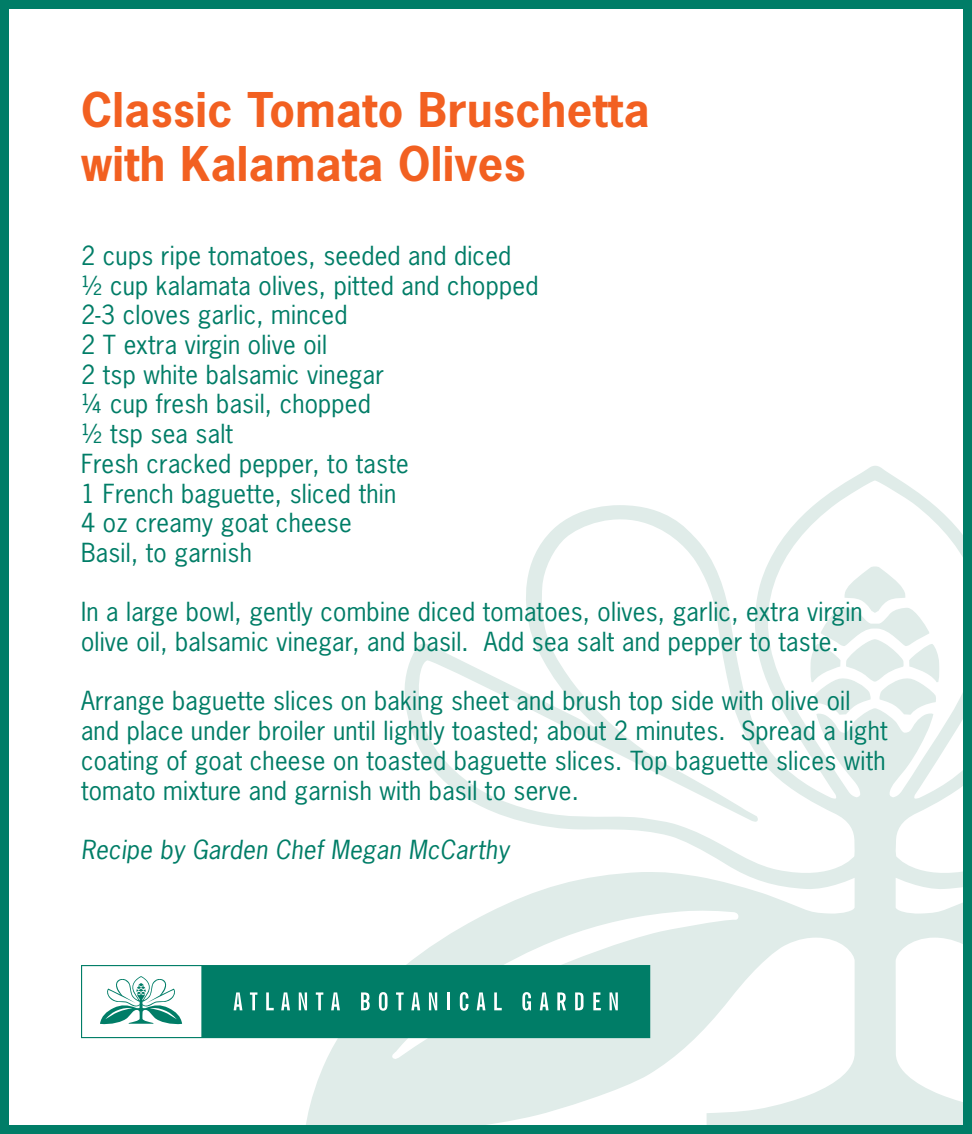
<style>
.page{position:relative;width:972px;height:1134px;background:#fff}
.page>*{position:absolute;margin:0;border:0;box-sizing:border-box;transform-origin:0 0}
.t1{font:700 45px/54px "News Gothic Std";letter-spacing:.01em;color:#f26021}
.t2{font:24.75px/29.7px "News Gothic Std";letter-spacing:.01em;color:#007d67}
.t3{font:italic 24.75px "News Gothic Std";letter-spacing:.01em;color:#007d67}
</style>
<div class="page">
<svg style="left:305px;top:466px;width:657px;height:658px"></svg>
<div style="left:0;top:0;width:972px;height:1134px;border:9px solid #007d67"></div>
<svg style="left:81px;top:965px;width:569px;height:73px"></svg>
<h1 class="t1" style="left:81px;top:82px;width:570px">Classic Tomato Bruschetta with Kalamata Olives</h1>
<p class="t2" style="left:81px;top:241px;width:459px">2 cups ripe tomatoes, seeded and diced ½ cup kalamata olives, pitted and chopped<br>2-3 cloves garlic, minced<br>2 T extra virgin olive oil<br>2 tsp white balsamic vinegar<br>¼ cup fresh basil, chopped<br>½ tsp sea salt<br>Fresh cracked pepper, to taste<br>1 French baguette, sliced thin<br>4 oz creamy goat cheese<br>Basil, to garnish</p>
<p class="t2" style="left:81px;top:597px;width:783px">In a large bowl, gently combine diced tomatoes, olives, garlic, extra virgin olive oil, balsamic vinegar, and basil. Add sea salt and pepper to taste.</p>
<p class="t2" style="left:81px;top:686px;width:808px">Arrange baguette slices on baking sheet and brush top side with olive oil and place under broiler until lightly toasted; about 2 minutes. Spread a light coating of goat cheese on toasted baguette slices. Top baguette slices with tomato mixture and garnish with basil to serve.</p>
<p class="t3" style="left:81px;top:834px;width:430px">Recipe by Garden Chef Megan McCarthy</p>
</div>
